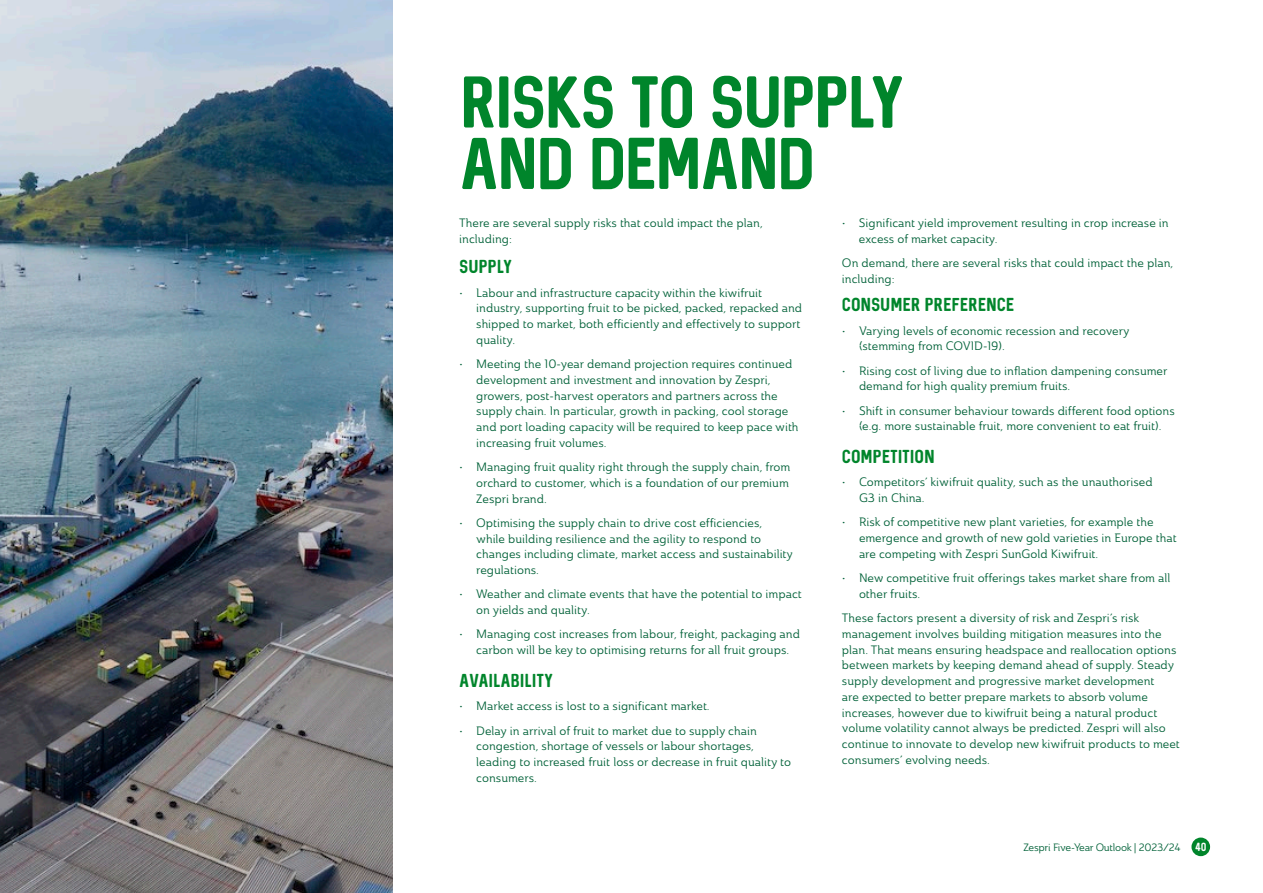
<style>
.page{position:relative;width:1263px;height:893px;background:#fff}
.page>*{position:absolute;margin:0;border:0;box-sizing:border-box;transform-origin:0 0}
.t1{font:58.5px/61.5px "Sequel Neue";letter-spacing:-.045em;color:#00852b}
.t2{font:15px "Sequel Neue";letter-spacing:-.01em;color:#00852b}
.t3{font:12px/15.8px "Ainslie Nor Reg";color:#006138}
.t4{font:10.5px "Ainslie Nor Reg";letter-spacing:-.025em;color:#006138}
.t5{font:9.45px "Sequel Neue";color:#fff}
</style>
<div class="page">
<div style="left:1191px;top:837px;width:19px;height:19px;background:#00852b;border-radius:50%"></div>
<img style="left:0;top:0;width:392px;height:893px">
<h1 class="t1" style="left:459px;top:72px;width:447px">RISKS TO SUPPLY<br>AND DEMAND</h1>
<p class="t3" style="left:459px;top:215px;width:305px">There are several supply risks that could impact the plan, including:</p>
<p class="t2" style="left:459px;top:257px;width:55px">SUPPLY</p>
<p class="t3" style="left:476px;top:285px;width:327px;text-indent:-17px">• Labour and infrastructure capacity within the kiwifruit industry, supporting fruit to be picked, packed, repacked and shipped to market, both efficiently and effectively to support quality.</p>
<p class="t3" style="left:476px;top:356px;width:324px;text-indent:-17px">• Meeting the 10-year demand projection requires continued development and investment and innovation by Zespri, growers, post-harvest operators and partners across the supply chain. In particular, growth in packing, cool storage and port loading capacity will be required to keep pace with increasing fruit volumes.</p>
<p class="t3" style="left:476px;top:459px;width:315px;text-align:justify;text-indent:-17px">• Managing fruit quality right through the supply chain, from orchard to customer, which is a foundation of our premium Zespri brand.</p>
<p class="t3" style="left:476px;top:515px;width:318px;text-indent:-17px">• Optimising the supply chain to drive cost efficiencies, while building resilience and the agility to respond to changes including climate, market access and sustainability regulations.</p>
<p class="t3" style="left:476px;top:586px;width:327px;text-indent:-17px">• Weather and climate events that have the potential to impact on yields and quality.</p>
<p class="t3" style="left:459px;top:626px;width:342px;text-align:center">• Managing cost increases from labour, freight, packaging and carbon will be key to optimising returns for all fruit groups.</p>
<p class="t2" style="left:459px;top:670px;width:95px">AVAILABILITY</p>
<p class="t3" style="left:459px;top:698px;width:252px">• Market access is lost to a significant market.</p>
<p class="t3" style="left:476px;top:722px;width:316px;text-indent:-17px">• Delay in arrival of fruit to market due to supply chain congestion, shortage of vessels or labour shortages, leading to increased fruit loss or decrease in fruit quality to consumers.</p>
<p class="t3" style="left:859px;top:215px;width:311px;text-indent:-17px">• Significant yield improvement resulting in crop increase in excess of market capacity.</p>
<p class="t3" style="left:842px;top:255px;width:333px">On demand, there are several risks that could impact the plan, including:</p>
<p class="t2" style="left:842px;top:294px;width:174px">CONSUMER PREFERENCE</p>
<p class="t3" style="left:859px;top:322px;width:272px;text-indent:-17px">• Varying levels of economic recession and recovery (stemming from COVID-19).</p>
<p class="t3" style="left:859px;top:362px;width:310px;text-indent:-17px">• Rising cost of living due to inflation dampening consumer demand for high quality premium fruits.</p>
<p class="t3" style="left:842px;top:402px;width:334px;text-align:center">• Shift in consumer behaviour towards different food options (e.g. more sustainable fruit, more convenient to eat fruit).</p>
<p class="t2" style="left:842px;top:446px;width:94px">COMPETITION</p>
<p class="t3" style="left:859px;top:474px;width:295px;text-indent:-17px">• Competitors’ kiwifruit quality, such as the unauthorised<br>G3 in China.</p>
<p class="t3" style="left:859px;top:514px;width:319px;text-indent:-17px">• Risk of competitive new plant varieties, for example the emergence and growth of new gold varieties in Europe that are competing with Zespri SunGold Kiwifruit.</p>
<p class="t3" style="left:859px;top:570px;width:313px;text-indent:-17px">• New competitive fruit offerings takes market share from all other fruits.</p>
<p class="t3" style="left:842px;top:610px;width:339px">These factors present a diversity of risk and Zespri’s risk management involves building mitigation measures into the plan. That means ensuring headspace and reallocation options between markets by keeping demand ahead of supply. Steady supply development and progressive market development<br>are expected to better prepare markets to absorb volume increases, however due to kiwifruit being a natural product volume volatility cannot always be predicted. Zespri will also continue to innovate to develop new kiwifruit products to meet consumers’ evolving needs.</p>
<p class="t4" style="left:1023px;top:841px;width:159px">Zespri Five-Year Outlook | 2023/24</p>
<p class="t5" style="left:1195px;top:840px;width:13px">40</p>
</div>
